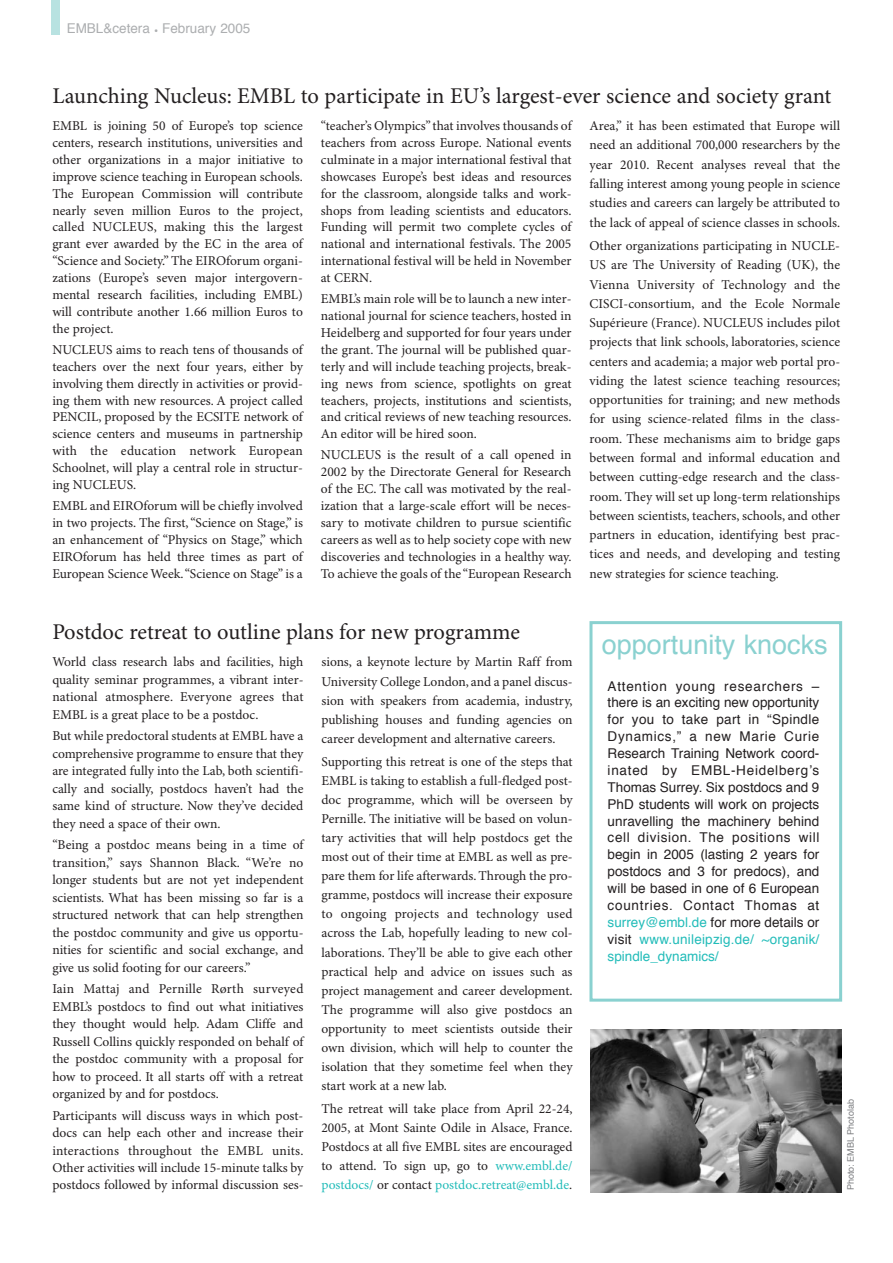
<style>
.page{position:relative;width:893px;height:1263px;background:#fff}
.page>*{position:absolute;margin:0;border:0;box-sizing:border-box;transform-origin:0 0}
.t1{font:27px "Helvetica";color:#8ad1d0}
.t2{font:22.5px "Minion Pro";color:#231f20}
.t3{font:13.5px/17px "Minion Pro";color:#231f20;text-align:justify}
.t4{font:13.5px/16.8px "Helvetica";letter-spacing:.015em;color:#231f20;text-align:justify}
.t5{font:13.5px "Helvetica";color:#acaeb0}
.t6{font:9px "Helvetica";color:#7c7d80}
.s1{font-family:"Minion Pro";font-style:italic;font-size:10.5px}
.s2{color:#22bcb9}
</style>
<div class="page">
<div style="left:51px;top:0;width:8px;height:34px;background:#b8e2e1"></div>
<div style="left:589px;top:621px;width:253px;height:381px;border:3px solid #8ad1d0"></div>
<img style="left:590px;top:1029px;width:251px;height:164px">
<p class="t5" style="left:67px;top:22px;width:185px">EMBL&amp;cetera <span class="s1">•</span> February 2005</p>
<h2 class="t2" style="left:52px;top:87px;width:780px">Launching Nucleus: EMBL to participate in EU’s largest-ever science and society grant</h2>
<p class="t3" style="left:52px;top:118px;width:252px">EMBL is joining 50 of Europe’s top science centers, research institutions, universities and other organizations in a major initiative to improve science teaching in European schools.<br>The European Commission will contribute nearly seven million Euros to the project, called NUCLEUS, making this the largest grant ever awarded by the EC in the area of “Science and Society.” The EIROforum organi&shy;zations (Europe’s seven major intergovern&shy;mental research facilities, including EMBL) will contribute another 1.66 million Euros to the project.</p>
<p class="t3" style="left:52px;top:342px;width:252px">NUCLEUS aims to reach tens of thousands of teachers over the next four years, either by involving them directly in activities or provid&shy;ing them with new resources. A project called PENCIL, proposed by the ECSITE network of science centers and museums in partnership with the education network European Schoolnet, will play a central role in structur&shy;ing NUCLEUS.</p>
<p class="t3" style="left:52px;top:498px;width:252px">EMBL and EIROforum will be chiefly involved in two projects. The first, “Science on Stage,” is an enhancement of “Physics on Stage,” which EIROforum has held three times as part of European Science Week.“Science on Stage” is a</p>
<p class="t3" style="left:321px;top:118px;width:252px">“teacher’s Olympics” that involves thousands of teachers from across Europe. National events culminate in a major international festival that showcases Europe’s best ideas and resources for the classroom, alongside talks and work&shy;shops from leading scientists and educators.<br>Funding will permit two complete cycles of national and international festivals. The 2005 international festival will be held in November at CERN.</p>
<p class="t3" style="left:321px;top:292px;width:252px">EMBL’s main role will be to launch a new inter&shy;national journal for science teachers, hosted in Heidelberg and supported for four years under the grant. The journal will be published quar&shy;terly and will include teaching projects, break&shy;ing news from science, spotlights on great teachers, projects, institutions and scientists, and critical reviews of new teaching resources.<br>An editor will be hired soon.</p>
<p class="t3" style="left:321px;top:448px;width:252px">NUCLEUS is the result of a call opened in 2002 by the Directorate General for Research of the EC. The call was motivated by the real&shy;ization that a large-scale effort will be neces&shy;sary to motivate children to pursue scientific careers as well as to help society cope with new discoveries and technologies in a healthy way.<br>To achieve the goals of the “European Research</p>
<p class="t3" style="left:589px;top:117px;width:252px;line-height:19.2px">Area,” it has been estimated that Europe will need an additional 700,000 researchers by the year 2010. Recent analyses reveal that the falling interest among young people in science studies and careers can largely be attributed to the lack of appeal of science classes in schools.</p>
<p class="t3" style="left:589px;top:237px;width:252px;line-height:19.2px">Other organizations participating in NUCLE-US are The University of Reading (UK), the Vienna University of Technology and the CISCI-consortium, and the Ecole Normale Supérieure (France). NUCLEUS includes pilot projects that link schools, laboratories, science centers and academia; a major web portal pro&shy;viding the latest science teaching resources; opportunities for training; and new methods for using science-related films in the class&shy;room. These mechanisms aim to bridge gaps between formal and informal education and between cutting-edge research and the class&shy;room. They will set up long-term relationships between scientists, teachers, schools, and other partners in education, identifying best prac&shy;tices and needs, and developing and testing new strategies for science teaching.</p>
<h2 class="t2" style="left:52px;top:623px;width:469px">Postdoc retreat to outline plans for new programme</h2>
<p class="t3" style="left:52px;top:655px;width:253px;line-height:17.4px">World class research labs and facilities, high quality seminar programmes, a vibrant inter&shy;national atmosphere. Everyone agrees that EMBL is a great place to be a postdoc.</p>
<p class="t3" style="left:52px;top:729px;width:253px;line-height:17.4px">But while predoctoral students at EMBL have a comprehensive programme to ensure that they are integrated fully into the Lab, both scientifi&shy;cally and socially, postdocs haven’t had the same kind of structure. Now they’ve decided they need a space of their own.</p>
<p class="t3" style="left:52px;top:838px;width:253px;line-height:17.4px">“Being a postdoc means being in a time of transition,” says Shannon Black. “We’re no longer students but are not yet independent scientists. What has been missing so far is a structured network that can help strengthen the postdoc community and give us opportu&shy;nities for scientific and social exchange, and give us solid footing for our careers.”</p>
<p class="t3" style="left:52px;top:981px;width:253px;line-height:17.4px">Iain Mattaj and Pernille Rørth surveyed EMBL’s postdocs to find out what initiatives they thought would help. Adam Cliffe and Russell Collins quickly responded on behalf of the postdoc community with a proposal for how to proceed. It all starts off with a retreat organized by and for postdocs.</p>
<p class="t3" style="left:52px;top:1108px;width:253px;line-height:17.4px">Participants will discuss ways in which post&shy;docs can help each other and increase their interactions throughout the EMBL units.<br>Other activities will include 15-minute talks by postdocs followed by informal discussion ses-</p>
<p class="t3" style="left:321px;top:654px;width:253px;line-height:19px">sions, a keynote lecture by Martin Raff from University College London, and a panel discus&shy;sion with speakers from academia, industry, publishing houses and funding agencies on career development and alternative careers.</p>
<p class="t3" style="left:321px;top:753px;width:253px;line-height:19px">Supporting this retreat is one of the steps that EMBL is taking to establish a full-fledged post&shy;doc programme, which will be overseen by Pernille. The initiative will be based on volun&shy;tary activities that will help postdocs get the most out of their time at EMBL as well as pre&shy;pare them for life afterwards. Through the pro&shy;gramme, postdocs will increase their exposure to ongoing projects and technology used across the Lab, hopefully leading to new col&shy;laborations. They’ll be able to give each other practical help and advice on issues such as project management and career development.<br>The programme will also give postdocs an opportunity to meet scientists outside their own division, which will help to counter the isolation that they sometime feel when they start work at a new lab.</p>
<p class="t3" style="left:321px;top:1100px;width:253px;line-height:19px">The retreat will take place from April 22-24, 2005, at Mont Sainte Odile in Alsace, France.<br>Postdocs at all five EMBL sites are encouraged to attend. To sign up, go to <span class="s2">www.embl.de/ postdocs/</span> or contact <span class="s2">postdoc.retreat@embl.de</span>.</p>
<h1 class="t1" style="left:601px;top:633px;width:227px">opportunity knocks</h1>
<p class="t4" style="left:607px;top:679px;width:213px">Attention young researchers – there is an exciting new opportunity for you to take part in “Spindle Dynamics,” a new Marie Curie Research Training Network coord&shy;inated by EMBL-Heidelberg’s Thomas Surrey. Six postdocs and 9<br>PhD students will work on projects unravelling the machinery behind cell division. The positions will begin in 2005 (lasting 2 years for postdocs and 3 for predocs), and will be based in one of 6 European countries. Contact Thomas at <span class="s2">surrey@embl.de</span> for more details or visit <span class="s2">www.unileipzig.de/ ~organik/ spindle_dynamics/</span></p>
<p class="t6" style="left:846px;top:1190px;width:93px;rotate:-90deg">Photo: EMBL Photolab</p>
</div>
